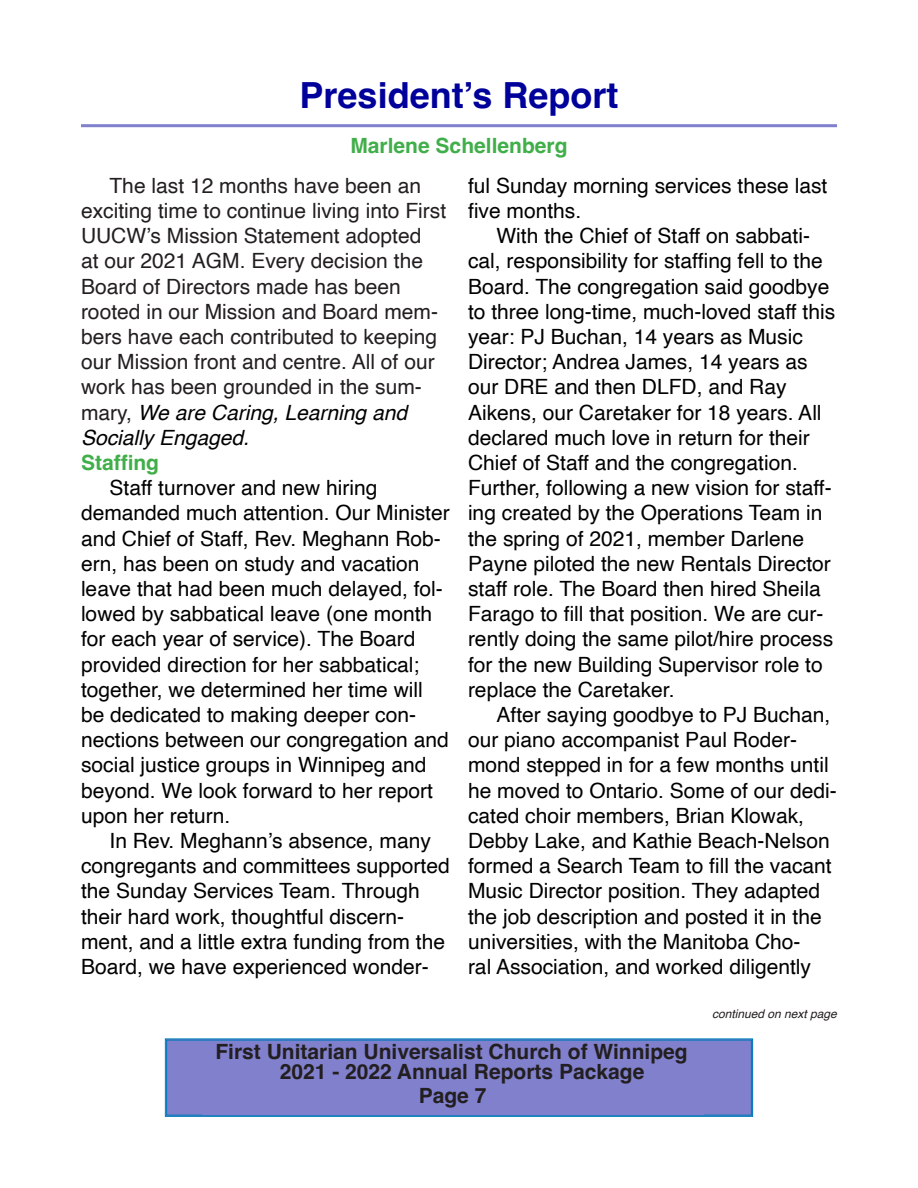
<style>
.page{position:relative;width:918px;height:1188px;background:#fff}
.page>*{position:absolute;margin:0;border:0;box-sizing:border-box;transform-origin:0 0}
.Heading{font:700 36px "Helvetica";color:#00009b}
.Body_Text{font:21px/25.2px "Helvetica";color:#000}
.Body_Text-2{font:21px/25.2px "Helvetica";color:#231f20}
.t1{font:700 21px/43.3px "Helvetica";color:#231f20;text-align:center}
.Headline{font:700 21px "Helvetica";color:#40ae49}
.Heading_1{font:700 21px "Helvetica";color:#40ae49}
.t2{font:italic 12px "Helvetica";color:#231f20}
.s1{font-style:italic;color:#000}
</style>
<div class="page">
<svg style="left:165px;top:1039px;width:588px;height:78px;background:#5b7fc7"></svg>
<div style="left:166px;top:1040px;width:586px;height:75px;border:1px solid #007ab9"></div>
<div style="left:174px;top:1063px;width:570px;height:34px;background:#8080cd"></div>
<div style="left:174px;top:1043px;width:555px;height:20px;background:#8080cd"></div>
<div style="left:202px;top:1087px;width:501px;height:28px;background:#8080cd"></div>
<hr style="left:81px;top:124px;width:756px;height:3px;background:#8080cd">
<h2 class="Heading" style="left:300px;top:73px;width:320px">President’s Report</h2>
<h3 class="Headline" style="left:350px;top:132px;width:219px">Marlene Schellenberg</h3>
<p class="Body_Text-2" style="left:81px;top:174px;width:367px;text-indent:29px">The last 12 months have been an exciting time to continue living into First UUCW’s Mission Statement adopted<br>at our 2021 AGM. Every decision the Board of Directors made has been rooted in our Mission and Board mem&shy;bers have each contributed to keeping our Mission front and centre. All of our work has been grounded in the sum&shy;mary, <span class="s1">We are Caring, Learning and Socially Engaged.</span></p>
<h2 class="Heading_1" style="left:81px;top:450px;width:80px">Staffing</h2>
<p class="Body_Text" style="left:81px;top:476px;width:370px;text-indent:29px">Staff turnover and new hiring demanded much attention. Our Minister and Chief of Staff, Rev. Meghann Rob&shy;ern, has been on study and vacation leave that had been much delayed, fol&shy;lowed by sabbatical leave (one month for each year of service). The Board provided direction for her sabbatical; together, we determined her time will be dedicated to making deeper con&shy;nections between our congregation and social justice groups in Winnipeg and beyond. We look forward to her report upon her return.</p>
<p class="Body_Text" style="left:81px;top:829px;width:370px;text-indent:29px">In Rev. Meghann’s absence, many congregants and committees supported the Sunday Services Team. Through their hard work, thoughtful discern&shy;ment, and a little extra funding from the Board, we have experienced wonder-</p>
<p class="Body_Text" style="left:468px;top:174px;width:361px">ful Sunday morning services these last five months.</p>
<p class="Body_Text" style="left:468px;top:224px;width:369px;text-indent:29px">With the Chief of Staff on sabbati&shy;cal, responsibility for staffing fell to the Board. The congregation said goodbye to three long-time, much-loved staff this year: PJ Buchan, 14 years as Music Director; Andrea James, 14 years as our DRE and then DLFD, and Ray Aikens, our Caretaker for 18 years. All declared much love in return for their Chief of Staff and the congregation.<br>Further, following a new vision for staff&shy;ing created by the Operations Team in the spring of 2021, member Darlene Payne piloted the new Rentals Director staff role. The Board then hired Sheila Farago to fill that position. We are cur&shy;rently doing the same pilot/hire process for the new Building Supervisor role to replace the Caretaker.</p>
<p class="Body_Text" style="left:468px;top:703px;width:370px;text-indent:29px">After saying goodbye to PJ Buchan, our piano accompanist Paul Roder&shy;mond stepped in for a few months until he moved to Ontario. Some of our dedi&shy;cated choir members, Brian Klowak, Debby Lake, and Kathie Beach-Nelson formed a Search Team to fill the vacant Music Director position. They adapted the job description and posted it in the universities, with the Manitoba Cho-<br>ral Association, and worked diligently</p>
<p class="t2" style="left:712px;top:1004px;width:126px">continued on next page</p>
<p class="t1" style="left:215px;top:1032px;width:474px">First Unitarian Universalist Church of Winnipeg<br>Page 7</p>
<p class="t1" style="left:280px;top:1052px;width:366px">2021 - 2022 Annual Reports Package</p>
</div>
